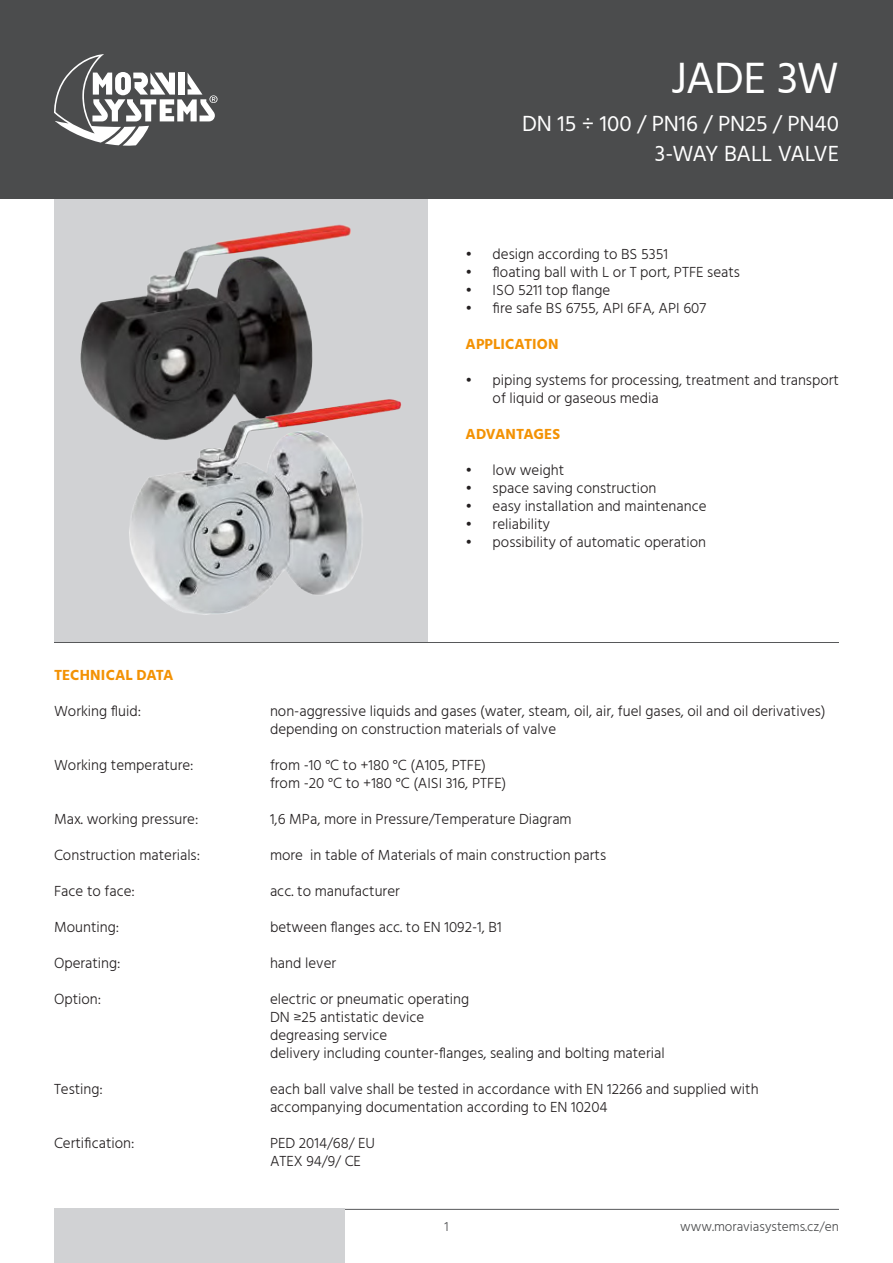
<style>
.page{position:relative;width:893px;height:1263px;background:#fff}
.page>*{position:absolute;margin:0;border:0;box-sizing:border-box;transform-origin:0 0}
.t1{font:45px "Hind Vadodara";letter-spacing:-.02em;color:#fff}
.t2{font:22.5px "Hind Vadodara";letter-spacing:-.01em;color:#fff}
.t3{font:300 15px/18px "Hind Vadodara";color:#231f20}
.t4{font:700 15px "Hind Vadodara";letter-spacing:.005em;color:#f39204}
.t5{font:300 13.5px "Hind Vadodara";color:#4b4c4d}
</style>
<div class="page">
<hr style="left:54px;top:1209px;width:785px;height:1px;background:#57585a">
<div style="left:54px;top:147px;width:373px;height:496px;background:#d1d2d4"></div>
<hr style="left:54px;top:642px;width:785px;height:1px;background:#57585a">
<div style="left:0;top:0;width:893px;height:198px;background:#4b4c4d"></div>
<div style="left:54px;top:1209px;width:291px;height:54px;background:#d1d2d4"></div>
<img style="left:80px;top:224px;width:271px;height:193px">
<img style="left:115px;top:380px;width:287px;height:235px">
<svg style="left:54px;top:54px;width:164px;height:92px"></svg>
<p class="t1" style="left:671px;top:46px;width:169px">JADE 3W</p>
<p class="t2" style="left:522px;top:107px;width:318px">DN 15 ÷ 100 / PN16 / PN25 / PN40</p>
<p class="t2" style="left:655px;top:137px;width:186px">3-WAY BALL VALVE</p>
<p class="t3" style="left:466px;top:245px;width:204px">• design according to BS 5351</p>
<p class="t3" style="left:466px;top:263px;width:276px">• floating ball with L or T port, PTFE seats</p>
<p class="t3" style="left:466px;top:281px;width:146px">• ISO 5211 top flange</p>
<p class="t3" style="left:466px;top:299px;width:242px">• fire safe BS 6755, API 6FA, API 607</p>
<p class="t4" style="left:466px;top:332px;width:95px">APPLICATION</p>
<p class="t3" style="left:493px;top:371px;width:348px;text-indent:-27px">• piping systems for processing, treatment and transport of liquid or gaseous media</p>
<p class="t4" style="left:466px;top:422px;width:96px">ADVANTAGES</p>
<p class="t3" style="left:466px;top:461px;width:100px">• low weight</p>
<p class="t3" style="left:466px;top:479px;width:192px">• space saving construction</p>
<p class="t3" style="left:466px;top:497px;width:242px">• easy installation and maintenance</p>
<p class="t3" style="left:466px;top:515px;width:86px">• reliability</p>
<p class="t3" style="left:466px;top:533px;width:242px">• possibility of automatic operation</p>
<p class="t4" style="left:54px;top:663px;width:121px">TECHNICAL DATA</p>
<p class="t3" style="left:54px;top:702px;width:89px">Working fluid:</p>
<p class="t3" style="left:270px;top:702px;width:557px">non-aggressive liquids and gases (water, steam, oil, air, fuel gases, oil and oil derivatives) depending on construction materials of valve</p>
<p class="t3" style="left:54px;top:756px;width:141px">Working temperature:</p>
<p class="t3" style="left:270px;top:756px;width:218px">from -10 °C to +180 °C (A105, PTFE)</p>
<p class="t3" style="left:270px;top:774px;width:238px">from -20 °C to +180 °C (AISI 316, PTFE)</p>
<p class="t3" style="left:54px;top:810px;width:146px">Max. working pressure:</p>
<p class="t3" style="left:270px;top:810px;width:303px">1,6 MPa, more in Pressure/Temperature Diagram</p>
<p class="t3" style="left:54px;top:846px;width:148px">Construction materials:</p>
<p class="t3" style="left:270px;top:846px;width:338px">more in table of Materials of main construction parts</p>
<p class="t3" style="left:54px;top:882px;width:82px">Face to face:</p>
<p class="t3" style="left:270px;top:882px;width:131px">acc. to manufacturer</p>
<p class="t3" style="left:54px;top:918px;width:67px">Mounting:</p>
<p class="t3" style="left:270px;top:918px;width:233px">between flanges acc. to EN 1092-1, B1</p>
<p class="t3" style="left:54px;top:954px;width:68px">Operating:</p>
<p class="t3" style="left:270px;top:954px;width:68px">hand lever</p>
<p class="t3" style="left:54px;top:990px;width:49px">Option:</p>
<p class="t3" style="left:270px;top:990px;width:201px">electric or pneumatic operating</p>
<p class="t3" style="left:270px;top:1008px;width:156px">DN ≥25 antistatic device</p>
<p class="t3" style="left:270px;top:1026px;width:119px">degreasing service</p>
<p class="t3" style="left:270px;top:1044px;width:396px">delivery including counter-flanges, sealing and bolting material</p>
<p class="t3" style="left:54px;top:1080px;width:50px">Testing:</p>
<p class="t3" style="left:270px;top:1080px;width:490px">each ball valve shall be tested in accordance with EN 12266 and supplied with accompanying documentation according to EN 10204</p>
<p class="t3" style="left:54px;top:1134px;width:82px">Certification:</p>
<p class="t3" style="left:270px;top:1134px;width:107px">PED 2014/68/ EU</p>
<p class="t3" style="left:270px;top:1152px;width:92px">ATEX 94/9/ CE</p>
<p class="t5" style="left:444px;top:1217px;width:6px">1</p>
<p class="t5" style="left:680px;top:1217px;width:160px">www.moraviasystems.cz/en</p>
</div>
